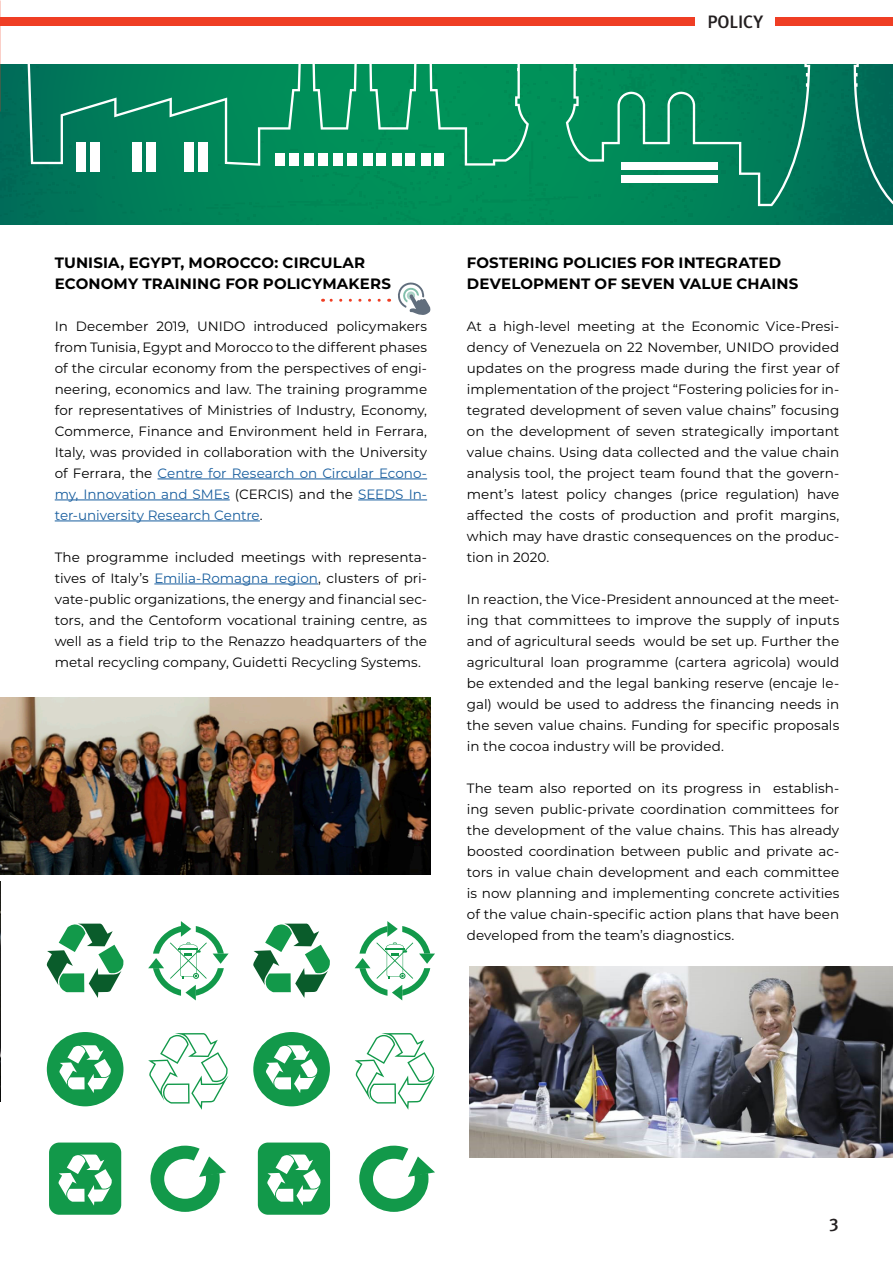
<style>
.page{position:relative;width:893px;height:1263px;background:#fff}
.page>*{position:absolute;margin:0;border:0;box-sizing:border-box;transform-origin:0 0}
.t1{font:500 18px "Meta Plus";color:#231f20}
.t2{font:700 15px/21px "Montserrat";letter-spacing:.01em;color:#000}
.t3{font:13.5px/21px "Montserrat";color:#000;text-align:justify}
.s1{color:#175d9e}
</style>
<div class="page">
<div style="left:0;top:17px;width:695px;height:9px;background:#ef3e24"></div>
<div style="left:776px;top:17px;width:117px;height:9px;background:#ef3e24"></div>
<svg style="left:46px;top:923px;width:78px;height:75px"></svg>
<svg style="left:253px;top:923px;width:77px;height:75px"></svg>
<svg style="left:148px;top:1033px;width:81px;height:77px"></svg>
<svg style="left:355px;top:1033px;width:80px;height:77px"></svg>
<svg style="left:49px;top:1142px;width:72px;height:73px"></svg>
<svg style="left:258px;top:1142px;width:72px;height:73px"></svg>
<svg style="left:47px;top:1032px;width:76px;height:74px"></svg>
<svg style="left:253px;top:1032px;width:77px;height:74px"></svg>
<svg style="left:150px;top:1146px;width:76px;height:66px"></svg>
<svg style="left:359px;top:1146px;width:76px;height:66px"></svg>
<svg style="left:148px;top:921px;width:81px;height:79px"></svg>
<svg style="left:355px;top:921px;width:80px;height:79px"></svg>
<img style="left:0;top:697px;width:430px;height:178px">
<img style="left:0;top:881px;width:1px;height:220px">
<svg style="left:0;top:212px;width:83px;height:12px"></svg>
<svg style="left:112px;top:212px;width:23px;height:1px"></svg>
<svg style="left:175px;top:223px;width:15px;height:1px"></svg>
<svg style="left:206px;top:212px;width:78px;height:9px"></svg>
<svg style="left:290px;top:212px;width:591px;height:13px;background:#008458"></svg>
<svg style="left:0;top:64px;width:893px;height:148px;background:#138c65"></svg>
<svg style="left:323px;top:299px;width:56px;height:3px"></svg>
<hr style="left:158px;top:479px;width:269px;height:1px;background:#175d9e">
<hr style="left:55px;top:500px;width:175px;height:1px;background:#175d9e">
<hr style="left:358px;top:500px;width:69px;height:1px;background:#175d9e">
<hr style="left:55px;top:521px;width:205px;height:1px;background:#175d9e">
<hr style="left:154px;top:584px;width:164px;height:1px;background:#175d9e">
<svg style="left:398px;top:282px;width:33px;height:33px"></svg>
<img style="left:469px;top:966px;width:424px;height:191px">
<h1 class="t1" style="left:707px;top:12px;width:57px">POLICY</h1>
<p class="t2" style="left:55px;top:251px;width:338px">TUNISIA, EGYPT, MOROCCO: CIRCULAR<br>ECONOMY TRAINING FOR POLICYMAKERS</p>
<p class="t3" style="left:55px;top:315px;width:374px">In December 2019, UNIDO introduced policymakers from Tunisia, Egypt and Morocco to the different phases of the circular economy from the perspectives of engi&shy;neering, economics and law. The training programme for representatives of Ministries of Industry, Economy, Commerce, Finance and Environment held in Ferrara, Italy, was provided in collaboration with the University of Ferrara, the <span class="s1">Centre for Research on Circular Econo&shy;my, Innovation and SMEs</span> (CERCIS) and the <span class="s1">SEEDS In&shy;ter-university Research Centre</span>.</p>
<p class="t3" style="left:55px;top:546px;width:374px">The programme included meetings with representa&shy;tives of Italy’s <span class="s1">Emilia-Romagna region</span>, clusters of pri&shy;vate-public organizations, the energy and financial sec&shy;tors, and the Centoform vocational training centre, as well as a field trip to the Renazzo headquarters of the metal recycling company, Guidetti Recycling Systems.</p>
<p class="t2" style="left:467px;top:251px;width:333px">FOSTERING POLICIES FOR INTEGRATED<br>DEVELOPMENT OF SEVEN VALUE CHAINS</p>
<p class="t3" style="left:467px;top:315px;width:374px">At a high-level meeting at the Economic Vice-Presi&shy;dency of Venezuela on 22 November, UNIDO provided updates on the progress made during the first year of implementation of the project “Fostering policies for in&shy;tegrated development of seven value chains” focusing on the development of seven strategically important value chains. Using data collected and the value chain analysis tool, the project team found that the govern&shy;ment’s latest policy changes (price regulation) have affected the costs of production and profit margins, which may have drastic consequences on the produc&shy;tion in 2020.</p>
<p class="t3" style="left:467px;top:588px;width:374px">In reaction, the Vice-President announced at the meet&shy;ing that committees to improve the supply of inputs and of agricultural seeds would be set up. Further the agricultural loan programme (cartera agricola) would be extended and the legal banking reserve (encaje le&shy;gal) would be used to address the financing needs in the seven value chains. Funding for specific proposals in the cocoa industry will be provided.</p>
<p class="t3" style="left:467px;top:777px;width:374px">The team also reported on its progress in establish&shy;ing seven public-private coordination committees for the development of the value chains. This has already boosted coordination between public and private ac&shy;tors in value chain development and each committee is now planning and implementing concrete activities of the value chain-specific action plans that have been developed from the team’s diagnostics.</p>
<h1 class="t1" style="left:830px;top:1211px;width:11px">3</h1>
</div>
